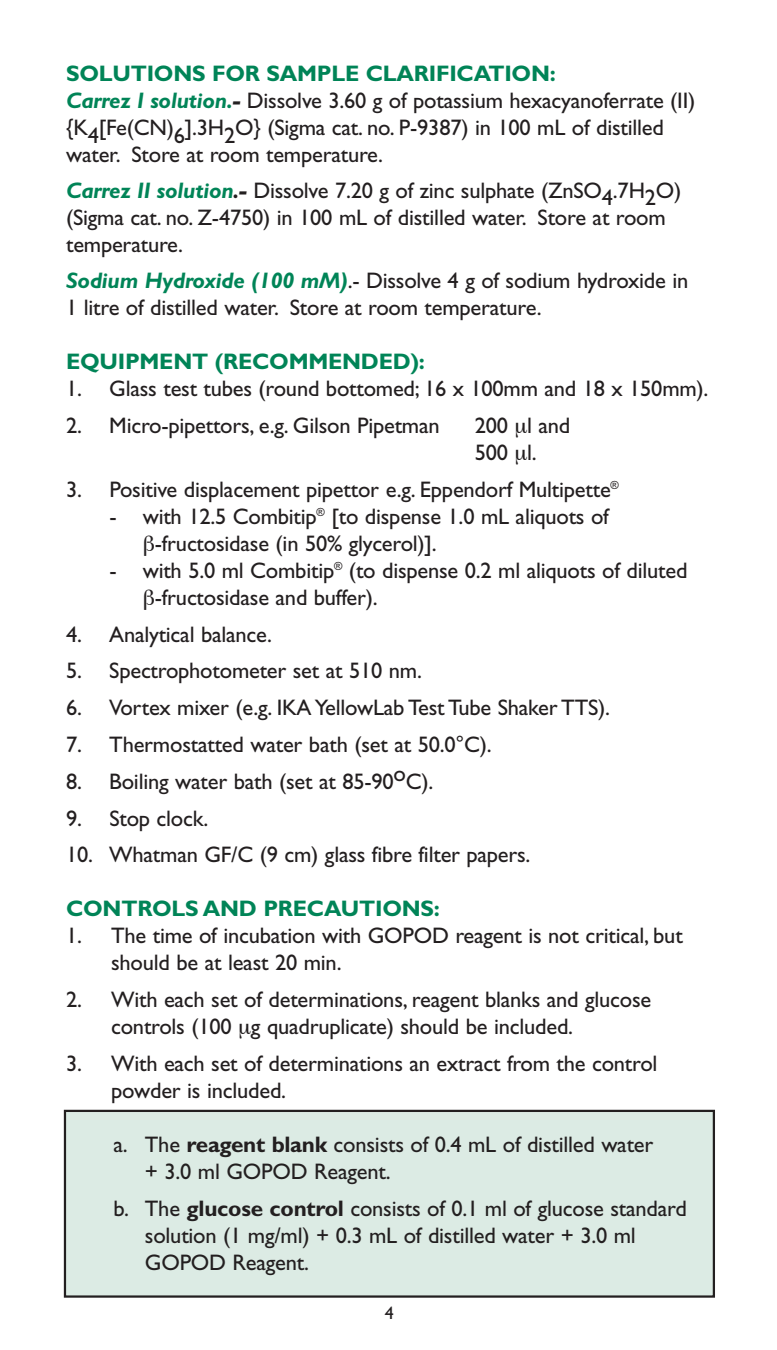
<style>
.page{position:relative;width:777px;height:1350px;background:#fff}
.page>*{position:absolute;margin:0;border:0;box-sizing:border-box;transform-origin:0 0}
.t1{font:22.5px/27px "Gill Sans";letter-spacing:-.01em;color:#231f20}
.t2{font:700 22.5px "Gill Sans";letter-spacing:-.01em;color:#008457}
.t3{font:18px "Gill Sans";color:#231f20}
.s1{font-weight:700;color:#008457}
.s2{font-weight:700;font-style:italic;color:#008457}
.s3{font-weight:700;font-style:italic}
.s4{font-weight:700}
</style>
<div class="page">
<div style="left:65px;top:1111px;width:648px;height:186px;background:#dcebe4"></div>
<div style="left:64px;top:1110px;width:650px;height:188px;border:2px solid #231f20"></div>
<p class="t1" style="left:66px;top:63px;width:630px"><span class="s1">SOLUTIONS FOR SAMPLE CLARIFICATION:<br></span><span class="s2">Carrez I solution.</span><span class="s3">-</span> Dissolve 3.60 g of potassium hexacyanoferrate (II) {K4[Fe(CN)6].3H2O} (Sigma cat. no. P-9387) in 100 mL of distilled water. Store at room temperature.</p>
<p class="t1" style="left:66px;top:179px;width:616px"><span class="s2">Carrez II solution</span><span class="s3">.-</span> Dissolve 7.20 g of zinc sulphate (ZnSO4.7H2O) (Sigma cat. no. Z-4750) in 100 mL of distilled water. Store at room temperature.</p>
<p class="t1" style="left:66px;top:270px;width:623px"><span class="s2">Sodium Hydroxide (100 mM)</span>.- Dissolve 4 g of sodium hydroxide in<br>1 litre of distilled water. Store at room temperature.</p>
<p class="t2" style="left:66px;top:354px;width:360px">EQUIPMENT (RECOMMENDED):</p>
<p class="t1" style="left:66px;top:378px;width:643px">1. Glass test tubes (round bottomed; 16 x 100mm and 18 x 150mm).</p>
<p class="t1" style="left:66px;top:415px;width:375px">2. Micro-pipettors, e.g. Gilson Pipetman</p>
<p class="t1" style="left:474px;top:415px;width:97px">200 l and<br>500 l.</p>
<p class="t1" style="left:66px;top:478px;width:554px">3. Positive displacement pipettor e.g. Eppendorf Multipette<sup>®</sup></p>
<p class="t1" style="left:155px;top:505px;width:455px;text-indent:-45px">- with 12.5 Combitip<sup>®</sup> [to dispense 1.0 mL aliquots of -fructosidase (in 50% glycerol)].</p>
<p class="t1" style="left:155px;top:559px;width:534px;text-indent:-45px">- with 5.0 ml Combitip<sup>®</sup> (to dispense 0.2 ml aliquots of diluted -fructosidase and buffer).</p>
<p class="t1" style="left:66px;top:623px;width:207px">4. Analytical balance.</p>
<p class="t1" style="left:66px;top:660px;width:357px">5. Spectrophotometer set at 510 nm.</p>
<p class="t1" style="left:66px;top:697px;width:545px">6. Vortex mixer (e.g. IKA YellowLab Test Tube Shaker TTS).</p>
<p class="t1" style="left:66px;top:733px;width:427px">7. Thermostatted water bath (set at 50.0°C).</p>
<p class="t1" style="left:66px;top:770px;width:369px">8. Boiling water bath (set at 85-90oC).</p>
<p class="t1" style="left:66px;top:807px;width:144px">9. Stop clock.</p>
<p class="t1" style="left:66px;top:844px;width:465px">10. Whatman GF/C (9 cm) glass fibre filter papers.</p>
<p class="t2" style="left:66px;top:901px;width:375px">CONTROLS AND PRECAUTIONS:</p>
<p class="t1" style="left:111px;top:925px;width:573px;text-indent:-45px">1. The time of incubation with GOPOD reagent is not critical, but should be at least 20 min.</p>
<p class="t1" style="left:111px;top:989px;width:541px;text-indent:-45px">2. With each set of determinations, reagent blanks and glucose controls (100 g quadruplicate) should be included.</p>
<p class="t1" style="left:111px;top:1052px;width:547px;text-indent:-45px">3. With each set of determinations an extract from the control powder is included.</p>
<p class="t1" style="left:145px;top:1133px;width:509px;text-indent:-32px">a. The <span class="s4">reagent blank</span> consists of 0.4 mL of distilled water + 3.0 ml GOPOD Reagent.</p>
<p class="t1" style="left:145px;top:1197px;width:543px;text-indent:-32px">b. The <span class="s4">glucose control</span> consists of 0.1 ml of glucose standard solution (1 mg/ml) + 0.3 mL of distilled water + 3.0 ml<br>GOPOD Reagent.</p>
<p class="t3" style="left:385px;top:1306px;width:10px">4</p>
</div>
